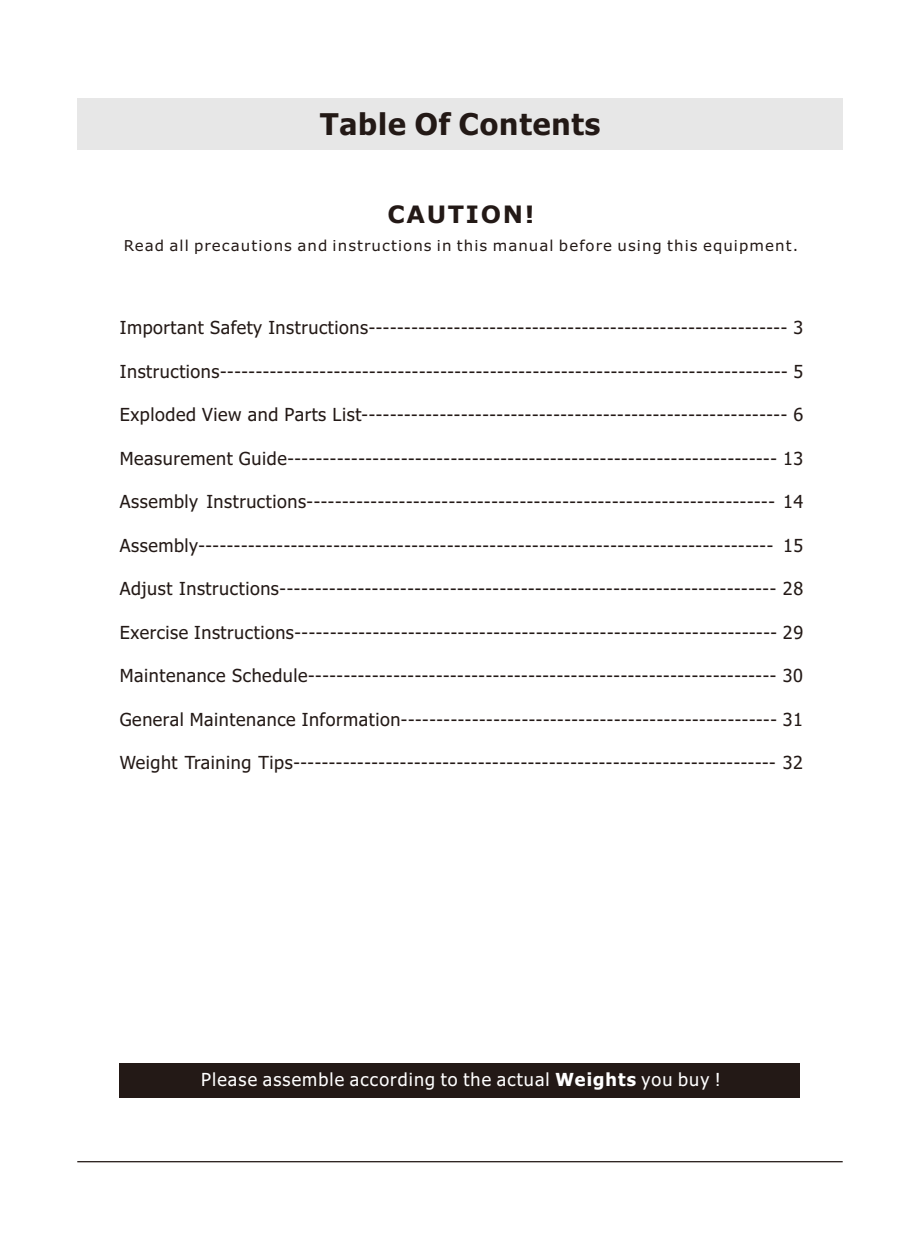
<style>
.page{position:relative;width:920px;height:1239px;background:#fff}
.page>*{position:absolute;margin:0;border:0;box-sizing:border-box;transform-origin:0 0}
.t1{font:700 30px "Tahoma";letter-spacing:.03em;color:#231916}
.t2{font:700 24px "Verdana";letter-spacing:.07em;color:#231916}
.t3{font:18px "Tahoma";letter-spacing:.03em;color:#231916}
.t4{font:18px "Tahoma";letter-spacing:.06em;color:#fff}
.t5{font:15px "Verdana";letter-spacing:.07em;color:#231916}
.s1{font-weight:700}
</style>
<div class="page">
<div style="left:77px;top:99px;width:766px;height:51px;background:#e7e7e7"></div>
<hr style="left:77px;top:1161px;width:766px;height:1px;background:#231916">
<div style="left:120px;top:1064px;width:680px;height:34px;background:#231916"></div>
<h1 class="t1" style="left:320px;top:112px;width:281px">Table Of Contents</h1>
<h2 class="t2" style="left:387px;top:204px;width:148px">CAUTION!</h2>
<p class="t5" style="left:124px;top:239px;width:676px">Read all precautions and instructions in this manual before using this equipment.</p>
<p class="t3" style="left:120px;top:321px;width:685px">Important Safety Instructions----------------------------------------------------------- 3</p>
<p class="t3" style="left:120px;top:364px;width:685px">Instructions-------------------------------------------------------------------------------- 5</p>
<p class="t3" style="left:120px;top:408px;width:685px">Exploded View and Parts List------------------------------------------------------------ 6</p>
<p class="t3" style="left:120px;top:451px;width:685px">Measurement Guide--------------------------------------------------------------------- 13</p>
<p class="t3" style="left:120px;top:494px;width:685px">Assembly Instructions------------------------------------------------------------------ 14</p>
<p class="t3" style="left:120px;top:538px;width:685px">Assembly--------------------------------------------------------------------------------- 15</p>
<p class="t3" style="left:120px;top:581px;width:685px">Adjust Instructions---------------------------------------------------------------------- 28</p>
<p class="t3" style="left:120px;top:625px;width:685px">Exercise Instructions-------------------------------------------------------------------- 29</p>
<p class="t3" style="left:120px;top:668px;width:685px">Maintenance Schedule------------------------------------------------------------------ 30</p>
<p class="t3" style="left:120px;top:712px;width:685px">General Maintenance Information----------------------------------------------------- 31</p>
<p class="t3" style="left:120px;top:755px;width:685px">Weight Training Tips-------------------------------------------------------------------- 32</p>
<p class="t4" style="left:201px;top:1072px;width:521px">Please assemble according to the actual <span class="s1">Weights</span> you buy !</p>
</div>
